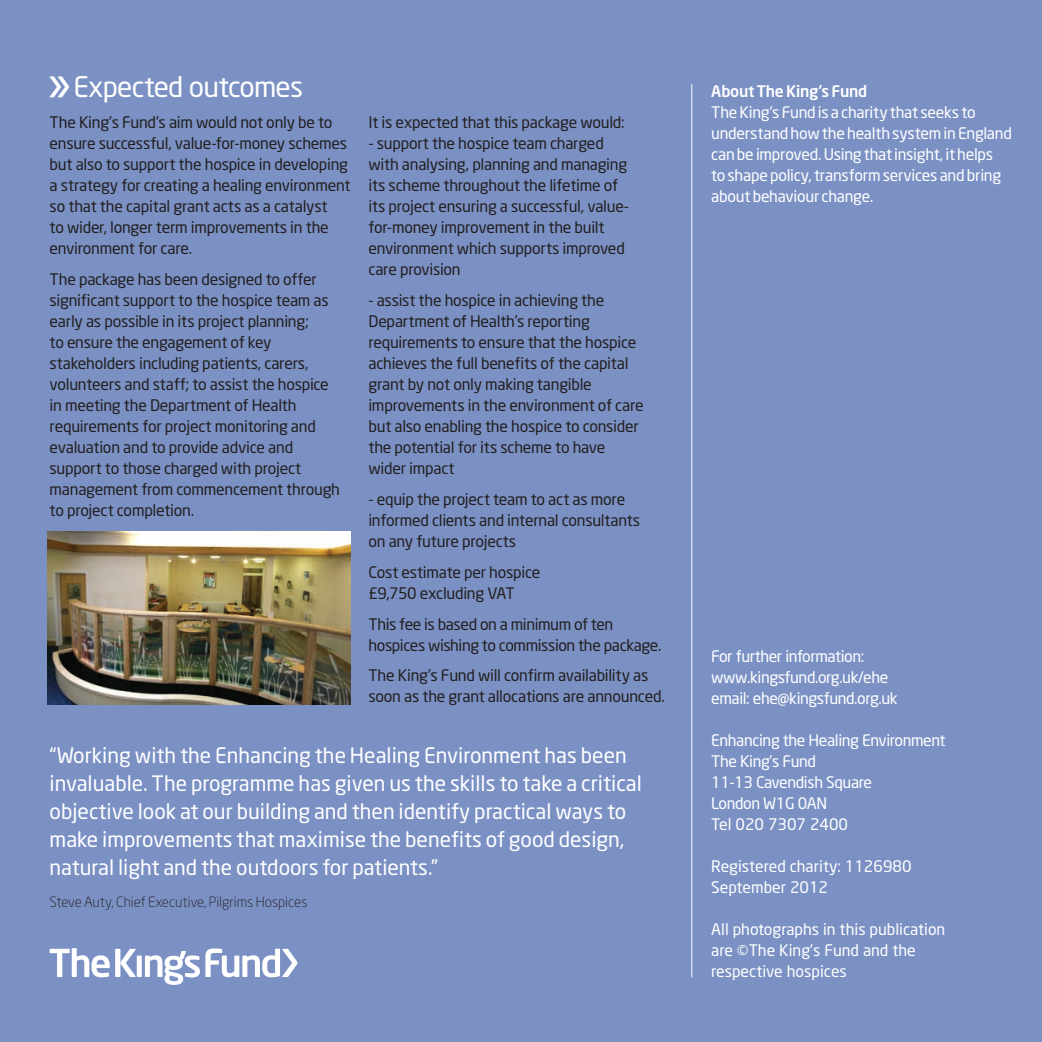
<style>
.page{position:relative;width:1042px;height:1042px;background:#7b91c4}
.page>*{position:absolute;margin:0;border:0;box-sizing:border-box;transform-origin:0 0}
.t1{font:28px "Neo Sans";letter-spacing:-.03em;color:#fff}
._01_page_header{font:21px/28px "Neo Sans";color:#fff}
.t2{font:15.75px/21px "Neo Sans";letter-spacing:-.02em;color:#231f20}
._01_page_header-2{font:15.75px/21px "Neo Sans";letter-spacing:-.02em;color:#fff}
._01_page_header-3{font:15.75px/21px "Neo Sans";color:#fff}
._01_page_header-4{font:500 15.75px "Neo Sans";letter-spacing:-.015em;color:#fff}
._01_page_header-5{font:300 14px "Neo Sans";color:#231f20}
</style>
<div class="page">
<svg style="left:50px;top:76px;width:19px;height:21px"></svg>
<svg style="left:120px;top:949px;width:16px;height:28px"></svg>
<div style="left:137px;top:955px;width:5px;height:22px;background:#fff"></div>
<div style="left:115px;top:949px;width:5px;height:28px;background:#fff"></div>
<svg style="left:50px;top:948px;width:60px;height:29px"></svg>
<svg style="left:145px;top:948px;width:153px;height:37px"></svg>
<hr style="left:691px;top:84px;width:1px;height:893px;background:#fff">
<img style="left:48px;top:532px;width:303px;height:172px">
<p class="t1" style="left:73px;top:70px;width:231px">Expected outcomes</p>
<p class="t2" style="left:50px;top:112px;width:302px">The King’s Fund’s aim would not only be to ensure successful, value-for-money schemes but also to support the hospice in developing a strategy for creating a healing environment so that the capital grant acts as a catalyst<br>to wider, longer term improvements in the environment for care.</p>
<p class="t2" style="left:50px;top:269px;width:292px">The package has been designed to offer significant support to the hospice team as early as possible in its project planning;<br>to ensure the engagement of key stakeholders including patients, carers, volunteers and staff; to assist the hospice in meeting the Department of Health requirements for project monitoring and evaluation and to provide advice and support to those charged with project management from commencement through to project completion.</p>
<p class="t2" style="left:368px;top:111px;width:258px">It is expected that this package would:</p>
<p class="t2" style="left:368px;top:132px;width:262px">- support the hospice team charged with analysing, planning and managing its scheme throughout the lifetime of its project ensuring a successful, value&shy;for-money improvement in the built environment which supports improved care provision</p>
<p class="t2" style="left:368px;top:289px;width:277px">- assist the hospice in achieving the Department of Health’s reporting requirements to ensure that the hospice achieves the full benefits of the capital grant by not only making tangible improvements in the environment of care but also enabling the hospice to consider the potential for its scheme to have wider impact</p>
<p class="t2" style="left:368px;top:488px;width:273px">- equip the project team to act as more informed clients and internal consultants on any future projects</p>
<p class="t2" style="left:368px;top:561px;width:173px">Cost estimate per hospice £9,750 excluding VAT</p>
<p class="t2" style="left:368px;top:613px;width:294px">This fee is based on a minimum of ten hospices wishing to commission the package.</p>
<p class="t2" style="left:368px;top:665px;width:298px">The King’s Fund will confirm availability as soon as the grant allocations are announced.</p>
<p class="_01_page_header" style="left:50px;top:741px;width:594px">“Working with the Enhancing the Healing Environment has been invaluable. The programme has given us the skills to take a critical objective look at our building and then identify practical ways to make improvements that maximise the benefits of good design, natural light and the outdoors for patients.”</p>
<p class="_01_page_header-5" style="left:50px;top:893px;width:259px">Steve Auty, Chief Executive, Pilgrims Hospices</p>
<p class="_01_page_header-4" style="left:711px;top:82px;width:158px">About The King’s Fund</p>
<p class="_01_page_header-2" style="left:711px;top:102px;width:302px">The King’s Fund is a charity that seeks to understand how the health system in England can be improved. Using that insight, it helps<br>to shape policy, transform services and bring about behaviour change.</p>
<p class="_01_page_header-2" style="left:711px;top:646px;width:188px">For further information: www.kingsfund.org.uk/ehe email: ehe@kingsfund.org.uk</p>
<p class="_01_page_header-2" style="left:711px;top:730px;width:236px">Enhancing the Healing Environment<br>The King’s Fund</p>
<p class="_01_page_header-2" style="left:711px;top:772px;width:162px">11-13 Cavendish Square<br>London W1G 0AN</p>
<p class="_01_page_header-3" style="left:711px;top:814px;width:138px">Tel 020 7307 2400</p>
<p class="_01_page_header-3" style="left:711px;top:856px;width:202px">Registered charity: 1126980<br>September 2012</p>
<p class="_01_page_header-3" style="left:711px;top:919px;width:236px">All photographs in this publication are ©The King’s Fund and the respective hospices</p>
</div>
